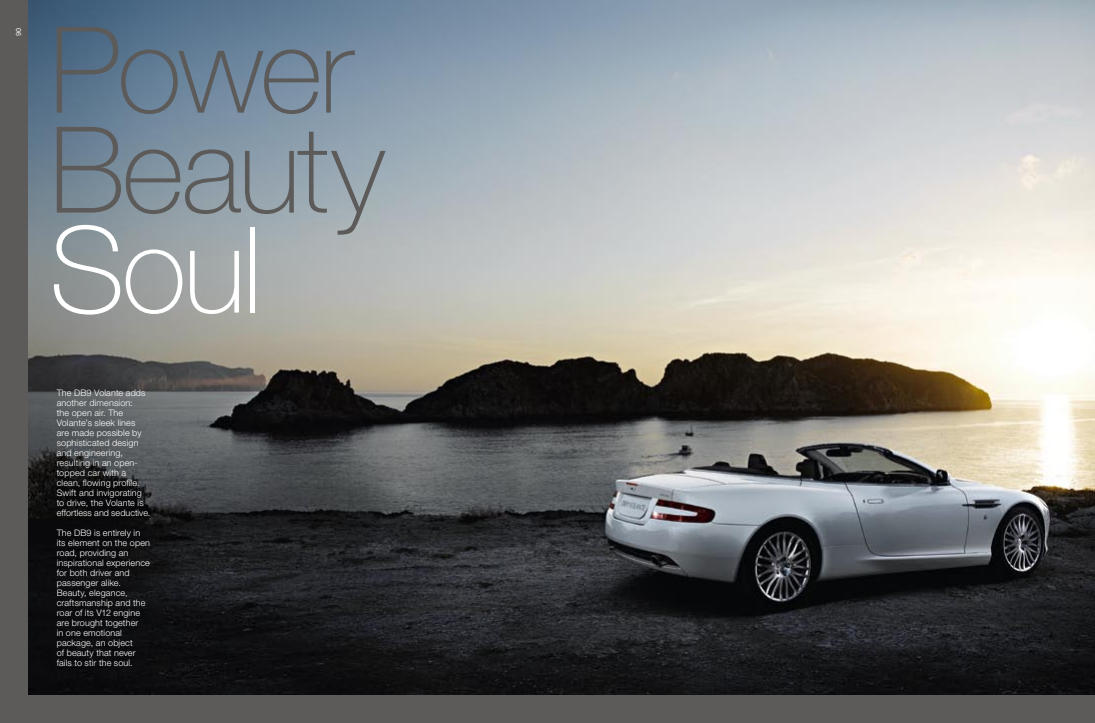
<style>
.page{position:relative;width:1095px;height:723px;background:#fff}
.page>*{position:absolute;margin:0;border:0;box-sizing:border-box;transform-origin:0 0}
.t1{font:100 120px/100px "Helvetica Neue LT Pro";letter-spacing:-.025em;color:#5c5b5a}
.t2{font:100 120px "Helvetica Neue LT Pro";color:#fff}
.t3{font:300 9px/10px "Helvetica Neue LT Pro";letter-spacing:.015em;color:#fff}
.t4{font:7px "Helvetica Neue LT Pro";color:#fff}
</style>
<div class="page">
<div style="left:0;top:0;width:547px;height:723px;background:#5c5b5a"></div>
<div style="left:547px;top:0;width:547px;height:723px;background:#5c5b5a"></div>
<img style="left:28px;top:0;width:1066px;height:694px">
<p class="t4" style="left:23px;top:28px;width:10px;rotate:90deg">06</p>
<h1 class="t1" style="left:49px;top:20px;width:337px">Power<br>Beauty</h1>
<h1 class="t2" style="left:49px;top:201px;width:215px">Soul</h1>
<p class="t3" style="left:57px;top:388px;width:95px">The DB9 Volante adds another dimension:<br>the open air. The<br>Volante’s sleek lines<br>are made possible by sophisticated design and engineering, resulting in an open&shy;topped car with a clean, flowing profile.<br>Swift and invigorating to drive, the Volante is effortless and seductive.</p>
<p class="t3" style="left:57px;top:528px;width:95px">The DB9 is entirely in its element on the open road, providing an inspirational experience for both driver and passenger alike.<br>Beauty, elegance, craftsmanship and the roar of its V12 engine are brought together<br>in one emotional package, an object<br>of beauty that never fails to stir the soul.</p>
</div>
